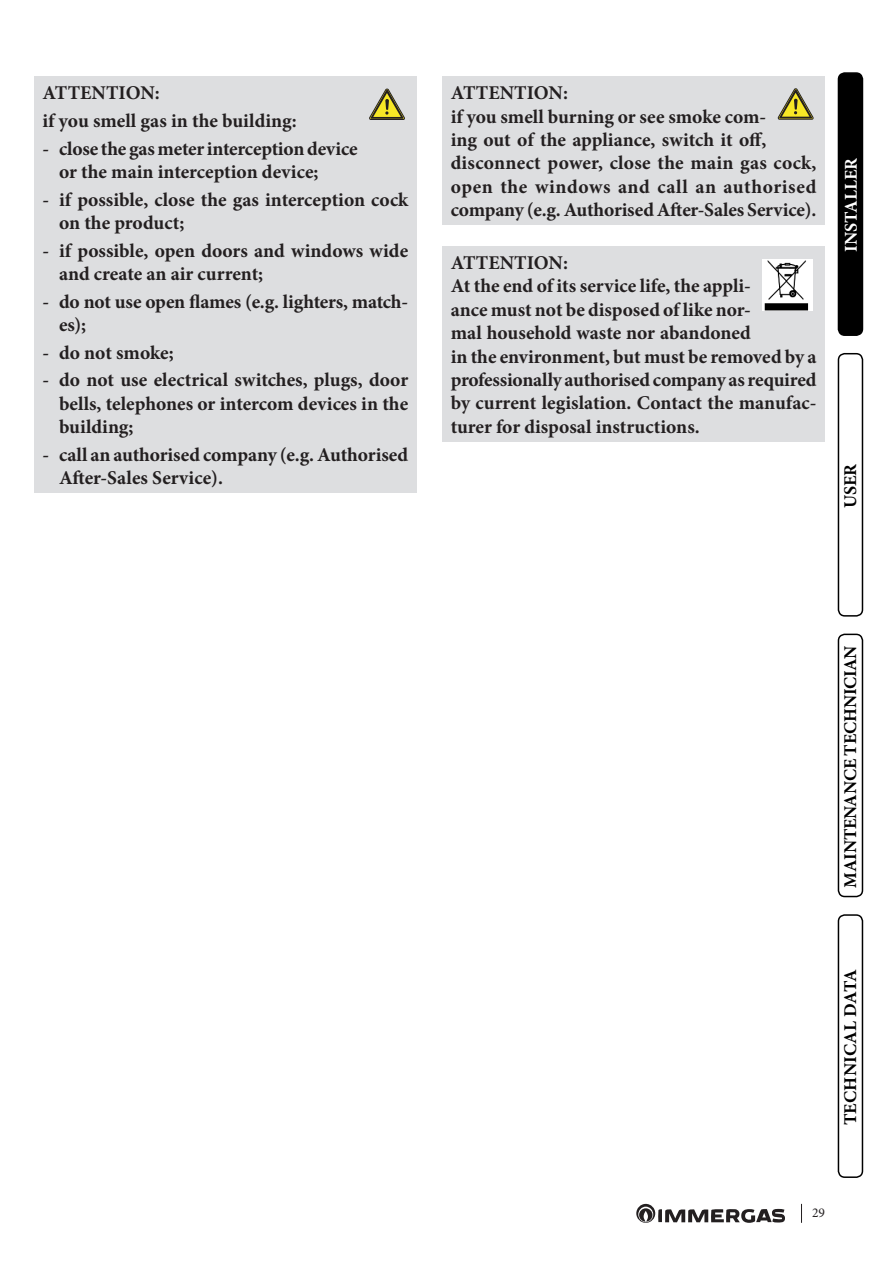
<style>
.page{position:relative;width:893px;height:1263px;background:#fff}
.page>*{position:absolute;margin:0;border:0;box-sizing:border-box;transform-origin:0 0}
.Testo-ATTENZIONE{font:700 19.5px/23.4px "Minion Pro";color:#231f20}
.Testo1-ATTENZIONE{font:700 19.5px/23.4px "Minion Pro";letter-spacing:-.005em;color:#231f20}
.t1{font:700 18px "Minion Pro";letter-spacing:-.01em;color:#000}
.t2{font:700 18px "Minion Pro";letter-spacing:.01em;color:#000}
.t3{font:700 18px "Minion Pro";color:#fff}
.t4{font:13.5px "Minion Pro";color:#231f20}
</style>
<div class="page">
<svg style="left:636px;top:1204px;width:149px;height:19px"></svg>
<svg style="left:801px;top:1204px;width:1px;height:19px"></svg>
<div style="left:838px;top:73px;width:24px;height:262px;background:#000;border-radius:6px"></div>
<div style="left:838px;top:72px;width:25px;height:264px;border:2px solid #000;border-radius:6px"></div>
<div style="left:838px;top:353px;width:25px;height:264px;border:2px solid #000;border-radius:6px"></div>
<div style="left:838px;top:634px;width:25px;height:263px;border:2px solid #000;border-radius:6px"></div>
<div style="left:838px;top:914px;width:25px;height:264px;border:2px solid #000;border-radius:6px"></div>
<div style="left:34px;top:77px;width:383px;height:416px;background:#dddee0"></div>
<svg style="left:369px;top:89px;width:36px;height:31px"></svg>
<div style="left:442px;top:77px;width:383px;height:148px;background:#dddee0"></div>
<svg style="left:778px;top:89px;width:35px;height:30px"></svg>
<div style="left:442px;top:246px;width:383px;height:195px;background:#dddee0"></div>
<img style="left:763px;top:260px;width:50px;height:50px">
<p class="Testo1-ATTENZIONE" style="left:43px;top:81px;width:119px">ATTENTION:</p>
<p class="Testo1-ATTENZIONE" style="left:43px;top:109px;width:256px">if you smell gas in the building:</p>
<p class="Testo1-ATTENZIONE" style="left:59px;top:136px;width:300px;text-indent:-16px">- close the gas meter interception device or the main interception device;</p>
<p class="Testo1-ATTENZIONE" style="left:59px;top:187px;width:351px;text-indent:-16px">- if possible, close the gas interception cock on the product;</p>
<p class="Testo1-ATTENZIONE" style="left:59px;top:238px;width:351px;text-indent:-16px">- if possible, open doors and windows wide and create an air current;</p>
<p class="Testo1-ATTENZIONE" style="left:59px;top:290px;width:351px;text-indent:-16px">- do not use open flames (e.g. lighters, match&shy;es);</p>
<p class="Testo1-ATTENZIONE" style="left:43px;top:341px;width:133px">- do not smoke;</p>
<p class="Testo1-ATTENZIONE" style="left:59px;top:368px;width:351px;text-align:justify;text-indent:-16px">- do not use electrical switches, plugs, door bells, telephones or intercom devices in the building;</p>
<p class="Testo1-ATTENZIONE" style="left:59px;top:443px;width:351px;text-indent:-16px">- call an authorised company (e.g. Authorised<br>After-Sales Service).</p>
<p class="Testo-ATTENZIONE" style="left:451px;top:81px;width:119px">ATTENTION:</p>
<p class="Testo-ATTENZIONE" style="left:451px;top:104px;width:367px">if you smell burning or see smoke com-<br>ing out of the appliance, switch it off, disconnect power, close the main gas cock, open the windows and call an authorised company (e.g. Authorised After-Sales Service).</p>
<p class="Testo-ATTENZIONE" style="left:451px;top:251px;width:119px">ATTENTION:</p>
<p class="Testo-ATTENZIONE" style="left:451px;top:274px;width:367px">At the end of its service life, the appli-<br>ance must not be disposed of like nor-<br>mal household waste nor abandoned<br>in the environment, but must be removed by a professionally authorised company as required by current legislation. Contact the manufac&shy;turer for disposal instructions.</p>
<p class="t3" style="left:838px;top:252px;width:95px;rotate:-90deg">INSTALLER</p>
<p class="t1" style="left:838px;top:508px;width:46px;rotate:-90deg">USER</p>
<p class="t1" style="left:838px;top:888px;width:243px;rotate:-90deg">MAINTENANCE TECHNICIAN</p>
<p class="t2" style="left:838px;top:1125px;width:157px;rotate:-90deg">TECHNICAL DATA</p>
<p class="t4" style="left:812px;top:1204px;width:14px">29</p>
</div>
